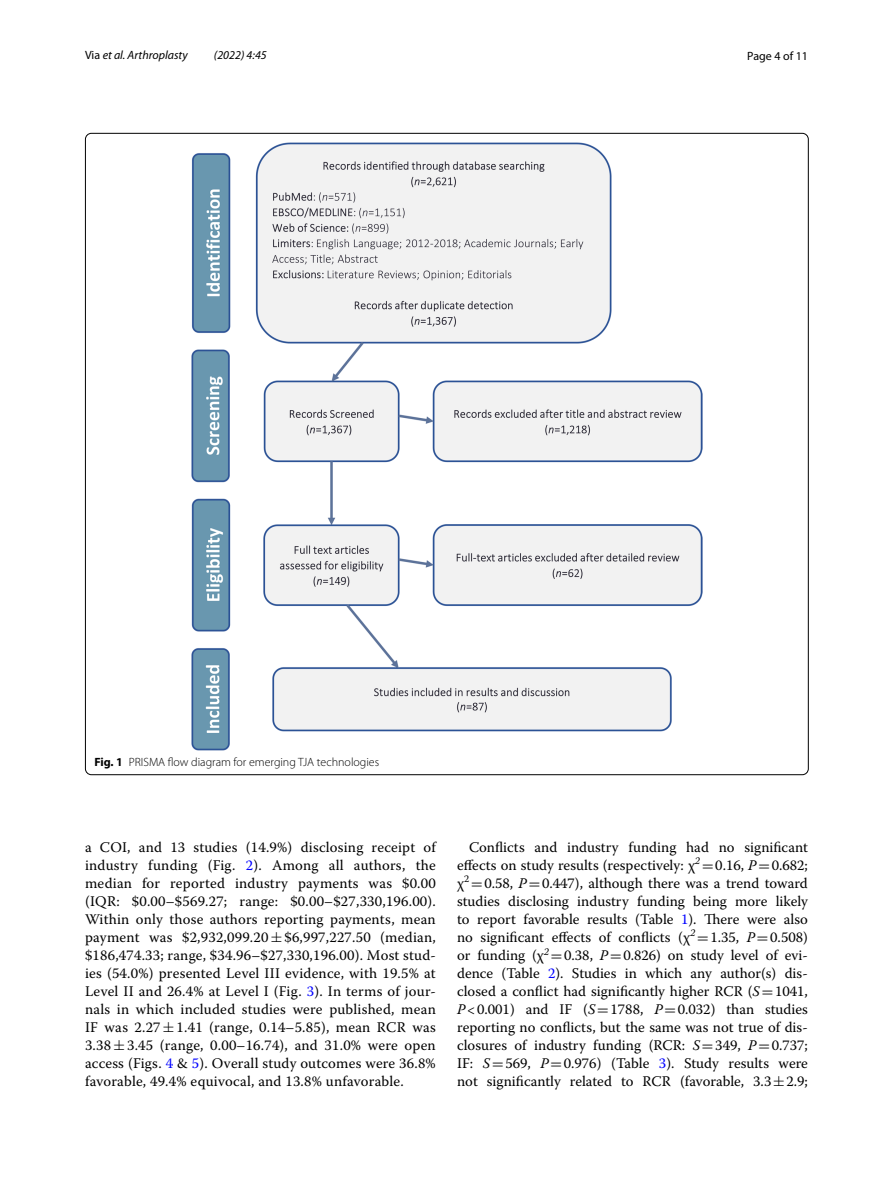
<style>
.page{position:relative;width:893px;height:1187px;background:#fff}
.page>*{position:absolute;margin:0;border:0;box-sizing:border-box;transform-origin:0 0}
.t1{font:14.7px/18px "Warnock Pro";letter-spacing:.01em;color:#000;text-align:justify}
.t2{font:300 12px "Myriad Pro";color:#000}
.t3{font:italic 12px "Myriad Pro";color:#000}
.t4{font:12px "Myriad Pro";color:#000}
.s1{font-style:normal}
.s2{font-weight:700}
.s3{color:#00f}
.s4{font-family:"MTSY"}
.s5{font-style:italic}
</style>
<div class="page">
<img style="left:192px;top:142px;width:510px;height:608px">
<p class="t3" style="left:85px;top:48px;width:104px"><span class="s1">Via</span> et al. Arthroplasty</p>
<p class="t3" style="left:214px;top:48px;width:54px">(2022) 4:45</p>
<p class="t4" style="left:747px;top:48px;width:62px">Page 4 of 11</p>
<p class="t2" style="left:94px;top:754px;width:286px"><span class="s2">Fig. 1</span> PRISMA flow diagram for emerging TJA technologies</p>
<p class="t1" style="left:85px;top:838px;width:352px">a COI, and 13 studies (14.9%) disclosing receipt of industry funding (Fig. <span class="s3">2</span>). Among all authors, the median for reported industry payments was $0.00 (IQR: $0.00–$569.27; range: $0.00–$27,330,196.00).<br>Within only those authors reporting payments, mean payment was $2,932,099.20<span class="s4">±</span>$6,997,227.50 (median, $186,474.33; range, $34.96–$27,330,196.00). Most stud&shy;ies (54.0%) presented Level III evidence, with 19.5% at Level II and 26.4% at Level I (Fig. <span class="s3">3</span>). In terms of jour&shy;nals in which included studies were published, mean IF was 2.27<span class="s4">±</span>1.41 (range, 0.14–5.85), mean RCR was 3.38<span class="s4">±</span>3.45 (range, 0.00–16.74), and 31.0% were open access (Figs. <span class="s3">4</span> &amp; <span class="s3">5</span>). Overall study outcomes were 36.8% favorable, 49.4% equivocal, and 13.8% unfavorable.</p>
<p class="t1" style="left:457px;top:838px;width:352px;text-indent:12px">Conflicts and industry funding had no significant effects on study results (respectively: χ<sup>2</sup> <span class="s4">=</span>0.16, <span class="s5">P</span><span class="s4">=</span>0.682; χ<sup>2</sup> <span class="s4">=</span>0.58, <span class="s5">P</span><span class="s4">=</span>0.447), although there was a trend toward studies disclosing industry funding being more likely to report favorable results (Table <span class="s3">1</span>). There were also no significant effects of conflicts (χ<sup>2</sup> <span class="s4">=</span>1.35, <span class="s5">P</span><span class="s4">=</span>0.508) or funding (χ<sup>2</sup> <span class="s4">=</span>0.38, <span class="s5">P</span><span class="s4">=</span>0.826) on study level of evi&shy;dence (Table <span class="s3">2</span>). Studies in which any author(s) dis&shy;closed a conflict had significantly higher RCR (<span class="s5">S</span><span class="s4">=</span>1041, <span class="s5">P</span>&lt;0.001) and IF (<span class="s5">S</span><span class="s4">=</span>1788, <span class="s5">P</span><span class="s4">=</span>0.032) than studies reporting no conflicts, but the same was not true of dis&shy;closures of industry funding (RCR: <span class="s5">S</span><span class="s4">=</span>349, <span class="s5">P</span><span class="s4">=</span>0.737; IF: <span class="s5">S</span><span class="s4">=</span>569, <span class="s5">P</span><span class="s4">=</span>0.976) (Table <span class="s3">3</span>). Study results were not significantly related to RCR (favorable, 3.3<span class="s4">±</span>2.9;</p>
</div>
